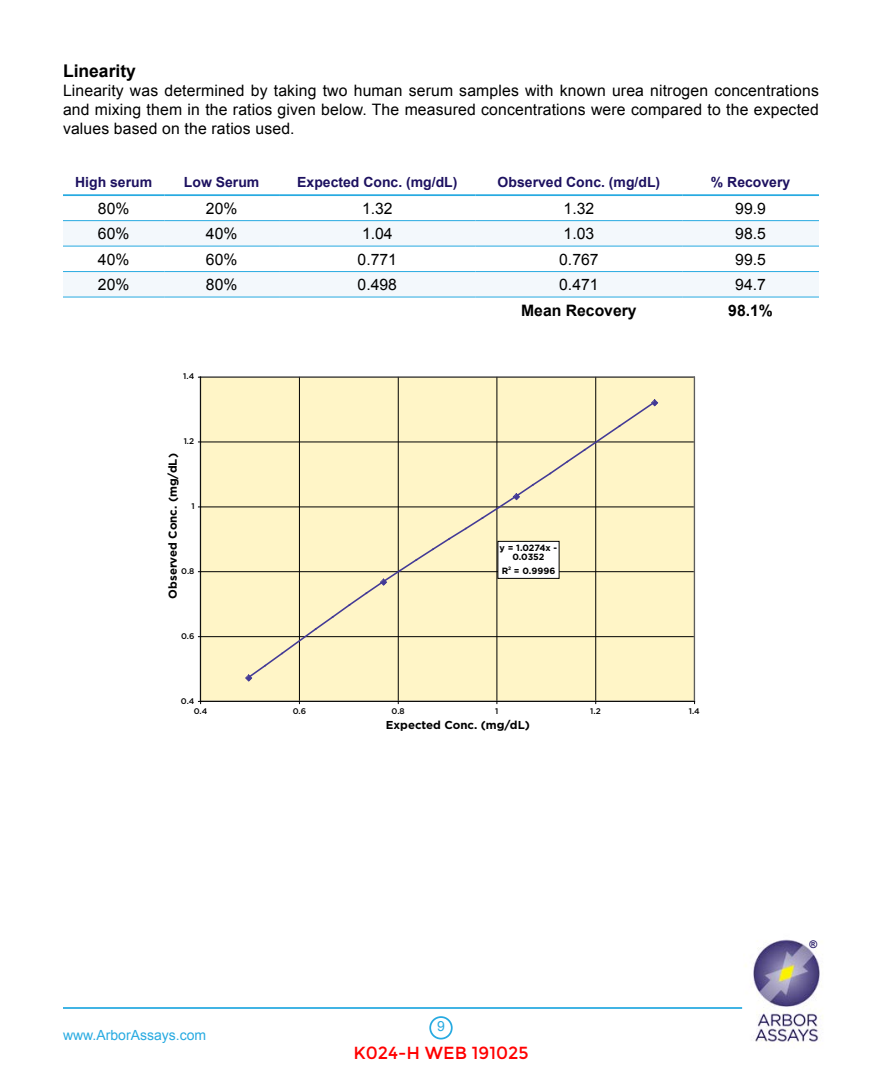
<style>
.page{position:relative;width:882px;height:1071px;background:#fff}
.page>*{position:absolute;margin:0;border:0;box-sizing:border-box;transform-origin:0 0}
.t1{font:17.5px "Montserrat";color:#f00}
.t2{font:700 17.5px "Arial";color:#000}
.t3{font:15.75px/18.9px "Arial";letter-spacing:.01em;color:#000;text-align:justify}
.t4{font:700 15.75px "Arial";color:#000}
.t5{font:700 14px "Arial";color:#1d1160}
.t6{font:14px "Arial";color:#27aae1}
.t7{font:700 11.55px "Gotham";color:#010101}
.t8{font:700 10.5px "Arial";color:#1d1160}
.t9{font:700 9.1px/9.8px "Gotham";letter-spacing:-.005em;color:#010101;text-align:center}
.t10{font:500 8.22px "Gotham";color:#010101}
</style>
<div class="page">
<div style="left:429px;top:1016px;width:24px;height:24px;border:2px solid #27aae1;border-radius:50%"></div>
<img style="left:745px;top:939px;width:78px;height:106px">
<hr style="left:63px;top:1007px;width:679px;height:2px;background:#27aae1">
<svg style="left:63px;top:221px;width:756px;height:76px;fill:#f3f8fc"></svg>
<hr style="left:63px;top:220px;width:101px;height:1px;background:#27aae1">
<hr style="left:164px;top:220px;width:115px;height:1px;background:#27aae1">
<hr style="left:279px;top:220px;width:197px;height:1px;background:#27aae1">
<hr style="left:476px;top:220px;width:206px;height:1px;background:#27aae1">
<hr style="left:682px;top:220px;width:137px;height:1px;background:#27aae1">
<hr style="left:63px;top:246px;width:101px;height:1px;background:#27aae1">
<hr style="left:164px;top:246px;width:115px;height:1px;background:#27aae1">
<hr style="left:279px;top:246px;width:197px;height:1px;background:#27aae1">
<hr style="left:476px;top:246px;width:206px;height:1px;background:#27aae1">
<hr style="left:682px;top:246px;width:137px;height:1px;background:#27aae1">
<hr style="left:63px;top:271px;width:101px;height:1px;background:#27aae1">
<hr style="left:164px;top:271px;width:115px;height:1px;background:#27aae1">
<hr style="left:279px;top:271px;width:197px;height:1px;background:#27aae1">
<hr style="left:476px;top:271px;width:206px;height:1px;background:#27aae1">
<hr style="left:682px;top:271px;width:137px;height:1px;background:#27aae1">
<hr style="left:63px;top:297px;width:101px;height:1px;background:#27aae1">
<hr style="left:164px;top:297px;width:115px;height:1px;background:#27aae1">
<hr style="left:279px;top:297px;width:197px;height:1px;background:#27aae1">
<hr style="left:476px;top:297px;width:206px;height:1px;background:#27aae1">
<hr style="left:682px;top:297px;width:137px;height:1px;background:#27aae1">
<hr style="left:63px;top:194px;width:101px;height:2px;background:#27aae1">
<hr style="left:164px;top:194px;width:115px;height:2px;background:#27aae1">
<hr style="left:279px;top:194px;width:197px;height:2px;background:#27aae1">
<hr style="left:476px;top:194px;width:206px;height:2px;background:#27aae1">
<hr style="left:682px;top:194px;width:137px;height:2px;background:#27aae1">
<div style="left:201px;top:377px;width:494px;height:324px;background:#fff5c7"></div>
<hr style="left:201px;top:636px;width:494px;height:1px;background:#010101">
<hr style="left:201px;top:571px;width:494px;height:1px;background:#010101">
<hr style="left:201px;top:507px;width:494px;height:1px;background:#010101">
<hr style="left:201px;top:442px;width:494px;height:1px;background:#010101">
<hr style="left:201px;top:377px;width:494px;height:1px;background:#010101">
<hr style="left:299px;top:377px;width:1px;height:324px;background:#010101">
<hr style="left:398px;top:377px;width:1px;height:324px;background:#010101">
<hr style="left:497px;top:377px;width:1px;height:324px;background:#010101">
<hr style="left:595px;top:377px;width:1px;height:324px;background:#010101">
<hr style="left:200px;top:376px;width:494px;height:1px;background:#818181">
<hr style="left:694px;top:377px;width:1px;height:324px;background:#818181">
<hr style="left:200px;top:377px;width:1px;height:324px;background:#010101">
<hr style="left:201px;top:701px;width:494px;height:1px;background:#010101">
<svg style="left:245px;top:399px;width:414px;height:283px"></svg>
<div style="left:498px;top:542px;width:61px;height:36px;background:#fff"></div>
<div style="left:498px;top:541px;width:61px;height:37px;border:1px solid #010101"></div>
<p class="t2" style="left:63px;top:59px;width:74px">Linearity</p>
<p class="t3" style="left:63px;top:81px;width:757px">Linearity was determined by taking two human serum samples with known urea nitrogen concentrations and mixing them in the ratios given below. The measured concentrations were compared to the expected values based on the ratios used.</p>
<p class="t5" style="left:75px;top:173px;width:79px">High serum</p>
<p class="t5" style="left:184px;top:173px;width:77px">Low Serum</p>
<p class="t5" style="left:297px;top:173px;width:162px">Expected Conc. (mg/dL)</p>
<p class="t5" style="left:498px;top:173px;width:164px">Observed Conc. (mg/dL)</p>
<p class="t5" style="left:711px;top:173px;width:81px">% Recovery</p>
<p class="t3" style="left:98px;top:199px;width:33px">80%</p>
<p class="t3" style="left:206px;top:199px;width:33px">20%</p>
<p class="t3" style="left:362px;top:199px;width:32px">1.32</p>
<p class="t3" style="left:564px;top:199px;width:32px">1.32</p>
<p class="t3" style="left:735px;top:199px;width:32px">99.9</p>
<p class="t3" style="left:98px;top:224px;width:33px">60%</p>
<p class="t3" style="left:206px;top:224px;width:33px">40%</p>
<p class="t3" style="left:362px;top:224px;width:32px">1.04</p>
<p class="t3" style="left:564px;top:224px;width:32px">1.03</p>
<p class="t3" style="left:735px;top:224px;width:32px">98.5</p>
<p class="t3" style="left:98px;top:250px;width:33px">40%</p>
<p class="t3" style="left:206px;top:250px;width:33px">60%</p>
<p class="t3" style="left:358px;top:250px;width:41px">0.771</p>
<p class="t3" style="left:559px;top:250px;width:41px">0.767</p>
<p class="t3" style="left:735px;top:250px;width:32px">99.5</p>
<p class="t3" style="left:98px;top:275px;width:33px">20%</p>
<p class="t3" style="left:206px;top:275px;width:33px">80%</p>
<p class="t3" style="left:358px;top:275px;width:41px">0.498</p>
<p class="t3" style="left:559px;top:275px;width:41px">0.471</p>
<p class="t3" style="left:735px;top:275px;width:32px">94.7</p>
<p class="t4" style="left:521px;top:300px;width:117px">Mean Recovery</p>
<p class="t4" style="left:728px;top:300px;width:46px">98.1%</p>
<p class="t10" style="left:183px;top:372px;width:13px">1.4</p>
<p class="t10" style="left:184px;top:437px;width:12px">1.2</p>
<p class="t7" style="left:166px;top:599px;width:147px;rotate:-90deg">Observed Conc. (mg/dL)</p>
<p class="t10" style="left:191px;top:501px;width:5px">1</p>
<p class="t10" style="left:181px;top:566px;width:15px">0.8</p>
<p class="t10" style="left:181px;top:631px;width:15px">0.6</p>
<p class="t10" style="left:181px;top:696px;width:15px">0.4</p>
<p class="t9" style="left:500px;top:542px;width:59px">y = 1.0274x -<br>0.0352</p>
<p class="t9" style="left:502px;top:566px;width:55px">R<sup>2</sup> = 0.9996</p>
<p class="t10" style="left:194px;top:706px;width:15px">0.4</p>
<p class="t10" style="left:293px;top:706px;width:15px">0.6</p>
<p class="t10" style="left:392px;top:706px;width:15px">0.8</p>
<p class="t10" style="left:495px;top:706px;width:5px">1</p>
<p class="t10" style="left:590px;top:706px;width:12px">1.2</p>
<p class="t10" style="left:689px;top:706px;width:13px">1.4</p>
<p class="t7" style="left:386px;top:718px;width:146px">Expected Conc. (mg/dL)</p>
<p class="t6" style="left:63px;top:1025px;width:145px">www.ArborAssays.com</p>
<p class="t6" style="left:437px;top:1017px;width:9px">9</p>
<p class="t1" style="left:354px;top:1042px;width:176px">K024-H WEB 191025</p>
<p class="t8" style="left:809px;top:937px;width:9px">®</p>
</div>
